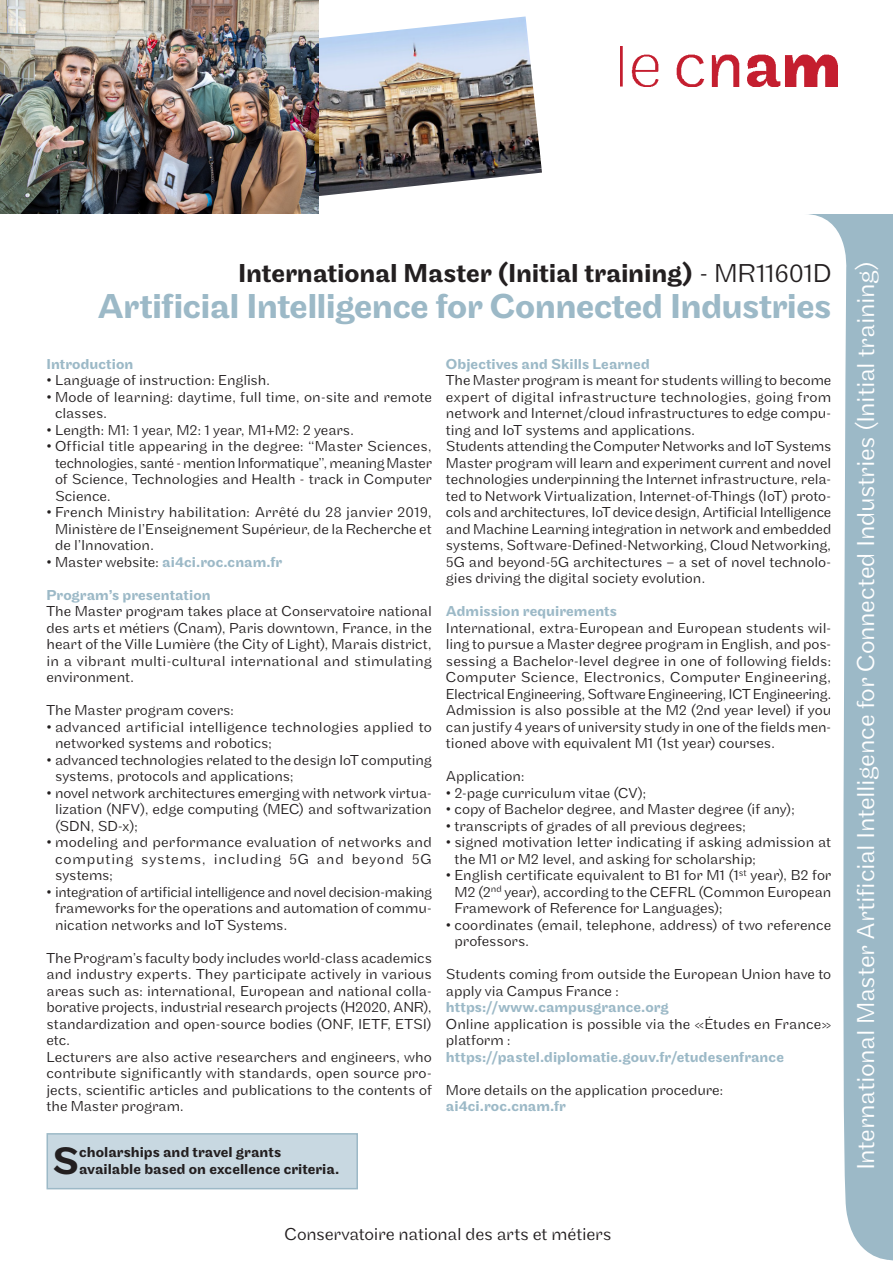
<style>
.page{position:relative;width:893px;height:1263px;background:#fff}
.page>*{position:absolute;margin:0;border:0;box-sizing:border-box;transform-origin:0 0}
.t1{font:500 39.75px "Maple";color:#231f20}
.en_tete{font:500 36px "Maple";letter-spacing:-.02em;color:#9cb9c7}
.en_tete-2{font:500 27px "Maple";letter-spacing:-.01em;color:#231f20}
.t2{font:300 25.5px "Maple";letter-spacing:-.015em;color:#fff}
.Texte_courant{font:300 18px "Maple";letter-spacing:-.01em;color:#231f20}
.texte{font:300 15px/16.5px "Maple";color:#231f20;text-align:justify}
.texte-2{font:500 15px "Maple";letter-spacing:.005em;color:#9cb9c7}
.t3{font:500 15px "Maple";letter-spacing:.005em;color:#231f20}
.Texte_courant-2{font:500 15px "Maple";letter-spacing:.005em;color:#9cb9c7}
.s1{font-weight:300}
.s2{font-weight:300;color:#231f20}
</style>
<div class="page">
<div style="left:47px;top:1133px;width:311px;height:56px;background:#c8d8e1;border:2px solid #9cb9c7"></div>
<svg style="left:808px;top:214px;width:85px;height:1047px;fill:#9cb9c7"></svg>
<img style="left:621px;top:47px;width:217px;height:40px">
<img style="left:319px;top:16px;width:223px;height:180px">
<img style="left:0;top:1px;width:319px;height:212px">
<p class="en_tete-2" style="left:238px;top:257px;width:595px">International Master (Initial training) <span class="s1">- MR11601D</span></p>
<p class="en_tete" style="left:98px;top:285px;width:735px">Artificial Intelligence for Connected Industries</p>
<p class="texte-2" style="left:446px;top:355px;width:205px">Objectives and Skills Learned</p>
<p class="texte" style="left:446px;top:372px;width:387px">The Master program is meant for students willing to become expert of digital infrastructure technologies, going from network and Internet/cloud infrastructures to edge compu&shy;ting and IoT systems and applications.</p>
<p class="texte" style="left:446px;top:438px;width:387px">Students attending the Computer Networks and IoT Systems Master program will learn and experiment current and novel technologies underpinning the Internet infrastructure, rela&shy;ted to Network Virtualization, Internet-of-Things (IoT) proto&shy;cols and architectures, IoT device design, Artificial Intelligence and Machine Learning integration in network and embedded systems, Software-Defined-Networking, Cloud Networking, 5G and beyond-5G architectures – a set of novel technolo&shy;gies driving the digital society evolution.</p>
<p class="texte-2" style="left:446px;top:603px;width:173px">Admission requirements</p>
<p class="texte" style="left:446px;top:620px;width:387px">International, extra-European and European students wil&shy;ling to pursue a Master degree program in English, and pos&shy;sessing a Bachelor-level degree in one of following fields:<br>Computer Science, Electronics, Computer Engineering, Electrical Engineering, Software Engineering, ICT Engineering.</p>
<p class="texte" style="left:446px;top:702px;width:387px">Admission is also possible at the M2 (2nd year level) if you can justify 4 years of university study in one of the fields men&shy;tioned above with equivalent M1 (1st year) courses.</p>
<p class="texte" style="left:446px;top:768px;width:80px">Application:</p>
<p class="texte" style="left:446px;top:785px;width:202px">• 2-page curriculum vitae (CV);</p>
<p class="texte" style="left:446px;top:801px;width:350px">• copy of Bachelor degree, and Master degree (if any);</p>
<p class="texte" style="left:446px;top:818px;width:301px">• transcripts of grades of all previous degrees;</p>
<p class="texte" style="left:454px;top:834px;width:378px;text-indent:-9px">• signed motivation letter indicating if asking admission at the M1 or M2 level, and asking for scholarship;</p>
<p class="texte" style="left:454px;top:867px;width:378px;text-indent:-9px">• English certificate equivalent to B1 for M1 (1<sup>st</sup> year), B2 for M2 (2<sup>nd</sup> year), according to the CEFRL (Common European Framework of Reference for Languages);</p>
<p class="texte" style="left:454px;top:917px;width:378px;text-indent:-9px">• coordinates (email, telephone, address) of two reference professors.</p>
<p class="texte" style="left:446px;top:966px;width:387px">Students coming from outside the European Union have to apply via Campus France :</p>
<p class="texte-2" style="left:446px;top:999px;width:224px">https://www.campusgrance.org</p>
<p class="texte" style="left:446px;top:1016px;width:387px">Online application is possible via the «Études en France» platform :</p>
<p class="texte-2" style="left:446px;top:1048px;width:340px">https://pastel.diplomatie.gouv.fr/etudesenfrance</p>
<p class="texte" style="left:446px;top:1082px;width:279px">More details on the application procedure:</p>
<p class="texte-2" style="left:446px;top:1098px;width:122px">ai4ci.roc.cnam.fr</p>
<p class="Texte_courant-2" style="left:47px;top:355px;width:88px">Introduction</p>
<p class="texte" style="left:47px;top:372px;width:225px">• Language of instruction: English.</p>
<p class="texte" style="left:55px;top:389px;width:378px;text-indent:-9px">• Mode of learning: daytime, full time, on-site and remote classes.</p>
<p class="texte" style="left:47px;top:422px;width:309px">• Length: M1: 1 year, M2: 1 year, M1+M2: 2 years.</p>
<p class="texte" style="left:55px;top:438px;width:378px;text-indent:-9px">• Official title appearing in the degree: “Master Sciences, technologies, santé - mention Informatique”, meaning Master of Science, Technologies and Health - track in Computer Science.</p>
<p class="texte" style="left:55px;top:504px;width:378px;text-indent:-9px">• French Ministry habilitation: Arrêté du 28 janvier 2019, Ministère de l’Enseignement Supérieur, de la Recherche et de l’Innovation.</p>
<p class="texte-2" style="left:47px;top:553px;width:237px"><span class="s2">• Master website:</span> ai4ci.roc.cnam.fr</p>
<p class="Texte_courant-2" style="left:47px;top:586px;width:166px">Program’s presentation</p>
<p class="texte" style="left:47px;top:603px;width:387px">The Master program takes place at Conservatoire national des arts et métiers (Cnam), Paris downtown, France, in the heart of the Ville Lumière (the City of Light), Marais district, in a vibrant multi-cultural international and stimulating environment.</p>
<p class="texte" style="left:47px;top:702px;width:189px">The Master program covers:</p>
<p class="texte" style="left:55px;top:719px;width:378px;text-indent:-9px">• advanced artificial intelligence technologies applied to networked systems and robotics;</p>
<p class="texte" style="left:55px;top:752px;width:378px;text-indent:-9px">• advanced technologies related to the design IoT computing systems, protocols and applications;</p>
<p class="texte" style="left:55px;top:785px;width:378px;text-indent:-9px">• novel network architectures emerging with network virtua&shy;lization (NFV), edge computing (MEC) and softwarization (SDN, SD-x);</p>
<p class="texte" style="left:55px;top:834px;width:378px;text-indent:-9px">• modeling and performance evaluation of networks and computing systems, including 5G and beyond 5G systems;</p>
<p class="texte" style="left:55px;top:884px;width:378px;text-indent:-9px">• integration of artificial intelligence and novel decision-making frameworks for the operations and automation of commu&shy;nication networks and IoT Systems.</p>
<p class="texte" style="left:47px;top:950px;width:387px">The Program’s faculty body includes world-class academics and industry experts. They participate actively in various areas such as: international, European and national colla&shy;borative projects, industrial research projects (H2020, ANR), standardization and open-source bodies (ONF, IETF, ETSI) etc.</p>
<p class="texte" style="left:47px;top:1049px;width:387px">Lecturers are also active researchers and engineers, who contribute significantly with standards, open source pro&shy;jects, scientific articles and publications to the contents of the Master program.</p>
<p class="t1" style="left:53px;top:1138px;width:28px">S</p>
<p class="t3" style="left:79px;top:1143px;width:204px">cholarships and travel grants</p>
<p class="t3" style="left:79px;top:1160px;width:262px">available based on excellence criteria.</p>
<p class="Texte_courant" style="left:284px;top:1224px;width:329px">Conservatoire national des arts et métiers</p>
<p class="t2" style="left:851px;top:1170px;width:910px;rotate:-90deg">International Master Artificial Intelligence for Connected Industries (Initial training)</p>
</div>
